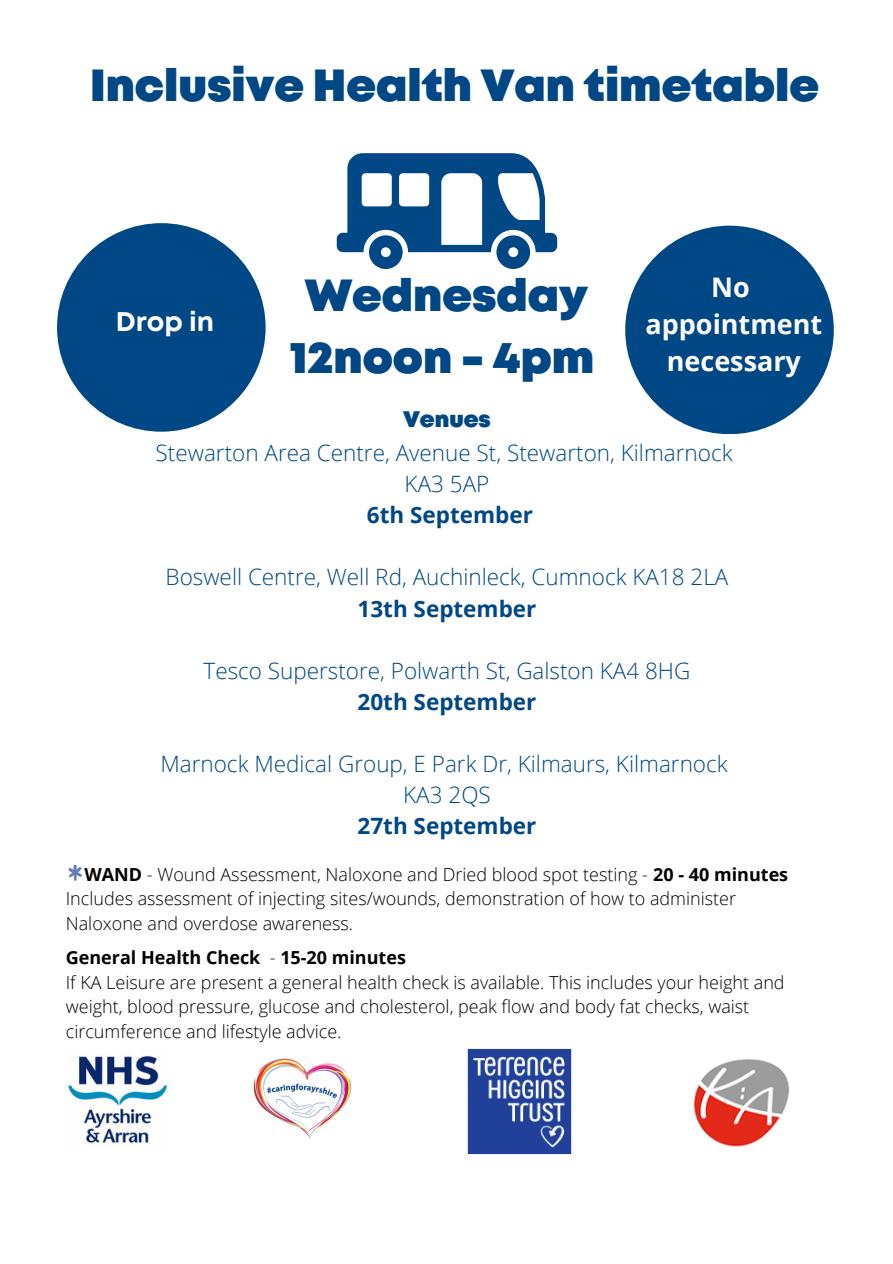
<style>
.page{position:relative;width:893px;height:1264px;background:#fff}
.page>*{position:absolute;margin:0;border:0;box-sizing:border-box;transform-origin:0 0}
.t1{font:900 45px "Mont";color:#004785}
.t2{font:700 27px/37px "Open Sans";color:#fdfdfd;text-align:center}
.t3{font:700 27px "Mont";color:#fdfdfd}
.t4{font:300 22.5px "Open Sans";color:#004785}
.t5{font:700 22.5px "Open Sans";color:#004785}
.t6{font:900 22.5px "Mont";color:#004785}
.t7{font:300 18px/24.8px "Open Sans";color:#000}
.t8{font:700 18px "Open Sans";color:#000}
.s1{font-weight:700}
.s2{font-weight:300}
</style>
<div class="page">
<svg style="left:337px;top:153px;width:220px;height:116px"></svg>
<img style="left:467px;top:1048px;width:105px;height:106px">
<img style="left:694px;top:1059px;width:96px;height:88px">
<img style="left:253px;top:1058px;width:99px;height:81px">
<svg style="left:68px;top:864px;width:14px;height:17px"></svg>
<img style="left:68px;top:1056px;width:100px;height:87px">
<div style="left:625px;top:226px;width:208px;height:208px;background:#004785;border-radius:50%"></div>
<div style="left:57px;top:223px;width:208px;height:208px;background:#004785;border-radius:50%"></div>
<p class="t1" style="left:90px;top:68px;width:730px">Inclusive Health Van timetable</p>
<p class="t3" style="left:116px;top:311px;width:100px">Drop in</p>
<p class="t1" style="left:304px;top:278px;width:285px">Wednesday</p>
<p class="t1" style="left:290px;top:340px;width:306px">12noon - 4pm</p>
<p class="t2" style="left:711px;top:268px;width:40px">No</p>
<p class="t2" style="left:645px;top:305px;width:178px">appointment necessary</p>
<p class="t6" style="left:403px;top:411px;width:89px">Venues</p>
<p class="t4" style="left:156px;top:437px;width:578px">Stewarton Area Centre, Avenue St, Stewarton, Kilmarnock</p>
<p class="t4" style="left:404px;top:468px;width:86px">KA3 5AP</p>
<p class="t5" style="left:367px;top:499px;width:167px">6th September</p>
<p class="t4" style="left:166px;top:561px;width:564px">Boswell Centre, Well Rd, Auchinleck, Cumnock KA18 2LA</p>
<p class="t5" style="left:357px;top:592px;width:180px">13th September</p>
<p class="t4" style="left:203px;top:654px;width:488px">Tesco Superstore, Polwarth St, Galston KA4 8HG</p>
<p class="t5" style="left:357px;top:685px;width:180px">20th September</p>
<p class="t4" style="left:160px;top:747px;width:568px">Marnock Medical Group, E Park Dr, Kilmaurs, Kilmarnock</p>
<p class="t4" style="left:403px;top:779px;width:89px">KA3 2QS</p>
<p class="t5" style="left:357px;top:810px;width:180px">27th September</p>
<p class="t7" style="left:84px;top:861px;width:705px"><span class="s1">WAND</span> - Wound Assessment, Naloxone and Dried blood spot testing - <span class="s1">20 - 40 minutes</span></p>
<p class="t7" style="left:66px;top:885px;width:671px">Includes assessment of injecting sites/wounds, demonstration of how to administer<br>Naloxone and overdose awareness.</p>
<p class="t8" style="left:66px;top:944px;width:341px">General Health Check <span class="s2">-</span> 15-20 minutes</p>
<p class="t7" style="left:66px;top:969px;width:720px">If KA Leisure are present a general health check is available. This includes your height and weight, blood pressure, glucose and cholesterol, peak flow and body fat checks, waist circumference and lifestyle advice.</p>
</div>
